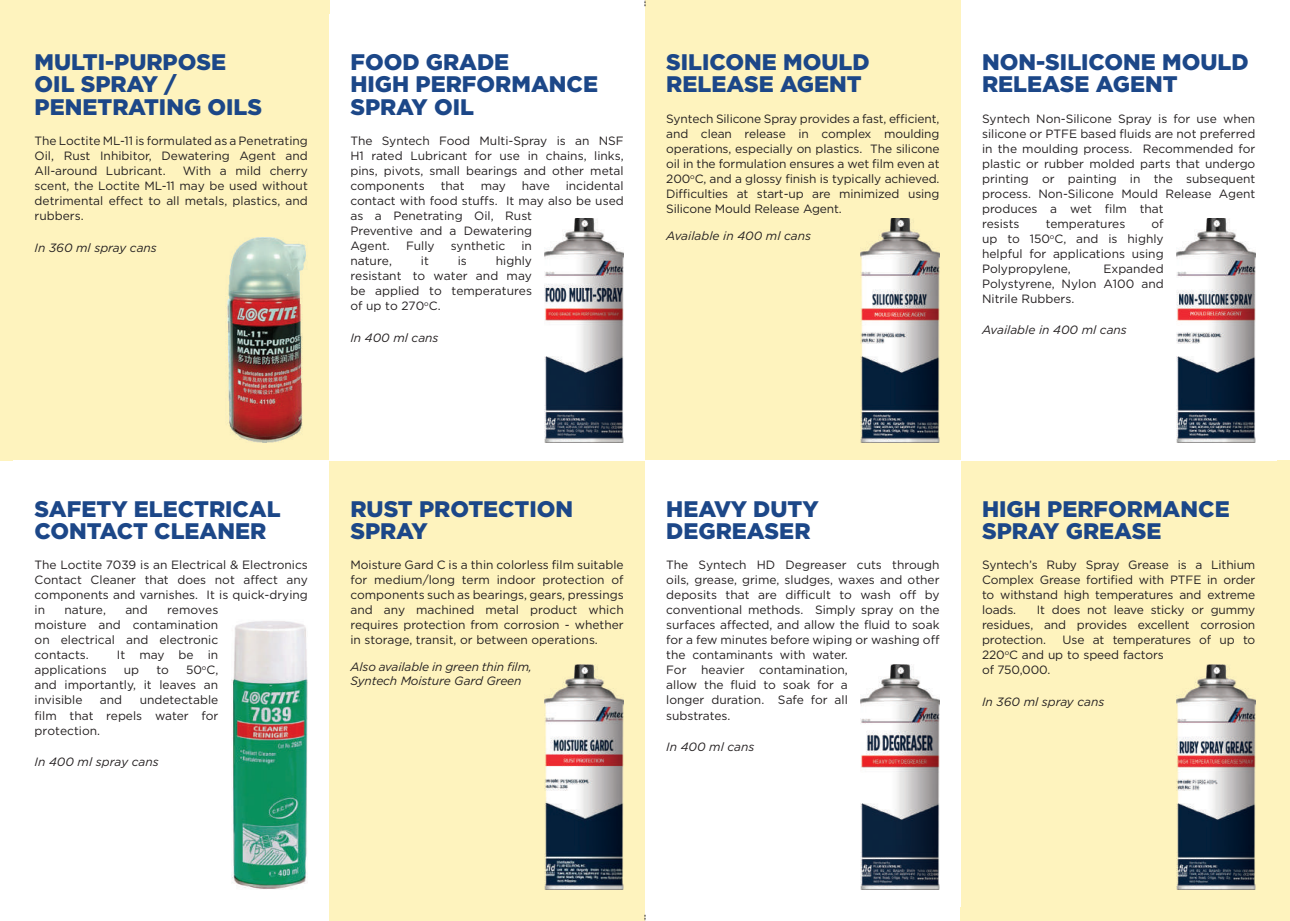
<style>
.page{position:relative;width:1290px;height:921px;background:#fff}
.page>*{position:absolute;margin:0;border:0;box-sizing:border-box;transform-origin:0 0}
.t1{font:900 22.5px/22.5px "Gotham";color:#1c4788}
.t2{font:12px/15px "Gotham";color:#231f20;text-align:justify}
.t3{font:italic 12px/13.5px "Gotham";color:#231f20}
</style>
<div class="page">
<div style="left:645px;top:0;width:315px;height:460px;background:#fef3be"></div>
<div style="left:329px;top:460px;width:316px;height:460px;background:#fef3be"></div>
<div style="left:0;top:0;width:329px;height:460px;background:#fef3be"></div>
<div style="left:960px;top:460px;width:330px;height:460px;background:#fef3be"></div>
<img style="left:860px;top:664px;width:79px;height:225px">
<img style="left:227px;top:237px;width:79px;height:205px">
<img style="left:545px;top:218px;width:79px;height:224px">
<img style="left:860px;top:218px;width:79px;height:224px">
<img style="left:1176px;top:218px;width:79px;height:224px">
<img style="left:1176px;top:664px;width:79px;height:225px">
<img style="left:545px;top:664px;width:79px;height:225px">
<img style="left:231px;top:621px;width:77px;height:268px">
<h1 class="t1" style="left:35px;top:50px;width:229px">MULTI-PURPOSE<br>OIL SPRAY /<br>PENETRATING OILS</h1>
<p class="t2" style="left:35px;top:133px;width:275px">The Loctite ML-11 is formulated as a Penetrating Oil, Rust Inhibitor, Dewatering Agent and All-around Lubricant.</p>
<p class="t2" style="left:35px;top:163px;width:275px;text-indent:148px">With a mild cherry scent, the Loctite ML-11 may be used without detrimental effect to all metals, plastics, and rubbers.</p>
<p class="t3" style="left:35px;top:240px;width:124px">In 360 ml spray cans</p>
<h1 class="t1" style="left:350px;top:50px;width:249px">FOOD GRADE<br>HIGH PERFORMANCE<br>SPRAY OIL</h1>
<p class="t2" style="left:350px;top:133px;width:275px">The Syntech Food Multi-Spray is an NSF H1 rated Lubricant for use in chains, links, pins, pivots, small bearings and other metal components</p>
<p class="t2" style="left:350px;top:178px;width:275px;text-align:left;text-indent:215px">incidental contact with food stuffs. It may also be used as a Penetrating Oil, Rust<br>Preventive and a Dewatering<br>Agent.</p>
<p class="t2" style="left:441px;top:178px;width:25px">that</p>
<p class="t2" style="left:480px;top:178px;width:27px">may</p>
<p class="t2" style="left:522px;top:178px;width:29px">have</p>
<p class="t2" style="left:406px;top:238px;width:30px">Fully</p>
<p class="t2" style="left:451px;top:238px;width:56px">synthetic</p>
<p class="t2" style="left:521px;top:238px;width:12px">in</p>
<p class="t2" style="left:350px;top:253px;width:183px;text-indent:145px">highly resistant to water and may be applied to temperatures of up to 270<sup>o</sup>C.</p>
<p class="t3" style="left:350px;top:330px;width:90px">In 400 ml cans</p>
<p class="t2" style="left:350px;top:253px;width:43px">nature,</p>
<p class="t2" style="left:421px;top:253px;width:10px">it</p>
<p class="t2" style="left:458px;top:253px;width:11px">is</p>
<h1 class="t1" style="left:666px;top:50px;width:205px">SILICONE MOULD<br>RELEASE AGENT</h1>
<p class="t2" style="left:666px;top:110px;width:275px">Syntech Silicone Spray provides a fast, efficient, and clean release in complex moulding operations, especially on plastics. The silicone oil in the formulation ensures a wet film even at 200<sup>o</sup>C, and a glossy finish is typically achieved.<br>Difficulties at start-up are minimized using Silicone Mould Release Agent.</p>
<p class="t3" style="left:666px;top:228px;width:146px">Available in 400 ml cans</p>
<h1 class="t1" style="left:982px;top:50px;width:268px">NON-SILICONE MOULD<br>RELEASE AGENT</h1>
<p class="t2" style="left:982px;top:110px;width:275px;text-align:left">Syntech Non-Silicone Spray is for use when silicone or PTFE based fluids are not preferred in the moulding process. Recommended for plastic or rubber molded parts that undergo printing or painting in the subsequent process. Non-Silicone Mould Release Agent produces a wet film that<br>resists</p>
<p class="t2" style="left:982px;top:215px;width:183px;text-indent:169px">of up to 150<sup>o</sup>C, and is highly helpful for applications using Polypropylene,</p>
<p class="t2" style="left:1045px;top:215px;width:81px">temperatures</p>
<p class="t2" style="left:982px;top:260px;width:183px;text-indent:121px">Expanded Polystyrene, Nylon A100 and Nitrile Rubbers.</p>
<p class="t3" style="left:982px;top:323px;width:146px">Available in 400 ml cans</p>
<h1 class="t1" style="left:35px;top:497px;width:247px">SAFETY ELECTRICAL<br>CONTACT CLEANER</h1>
<p class="t2" style="left:35px;top:557px;width:275px">The Loctite 7039 is an Electrical &amp; Electronics Contact Cleaner that does not affect any components and varnishes. It is quick-drying in</p>
<p class="t2" style="left:65px;top:602px;width:43px">nature,</p>
<p class="t2" style="left:125px;top:602px;width:24px">and</p>
<p class="t2" style="left:35px;top:602px;width:185px;text-indent:132px">removes moisture and contamination on electrical and electronic contacts.</p>
<p class="t2" style="left:117px;top:647px;width:103px">It may be in</p>
<p class="t2" style="left:35px;top:662px;width:74px">applications</p>
<p class="t2" style="left:124px;top:662px;width:17px">up</p>
<p class="t2" style="left:156px;top:662px;width:14px">to</p>
<p class="t2" style="left:35px;top:662px;width:185px;text-indent:151px">50<sup>o</sup>C, and importantly, it leaves an invisible</p>
<p class="t2" style="left:35px;top:692px;width:185px;text-indent:105px">undetectable film that repels water for protection.</p>
<p class="t3" style="left:35px;top:754px;width:126px">In 400 ml spray cans</p>
<p class="t2" style="left:100px;top:692px;width:24px">and</p>
<h1 class="t1" style="left:350px;top:497px;width:224px">RUST PROTECTION<br>SPRAY</h1>
<p class="t2" style="left:350px;top:557px;width:275px">Moisture Gard C is a thin colorless film suitable for medium/long term indoor protection of components such as bearings, gears, pressings and any machined metal product which requires protection from corrosion - whether in storage, transit, or between operations.</p>
<p class="t3" style="left:350px;top:660px;width:183px">Also available in green thin film,<br>Syntech Moisture Gard Green</p>
<h1 class="t1" style="left:666px;top:497px;width:154px">HEAVY DUTY<br>DEGREASER</h1>
<p class="t2" style="left:666px;top:557px;width:275px;text-align:left">The Syntech HD Degreaser cuts through oils, grease, grime, sludges, waxes and other deposits that are difficult to wash off by conventional methods. Simply spray on the surfaces affected, and allow the fluid to soak for a few minutes before wiping or washing off the contaminants with water.<br>For heavier contamination,<br>allow the fluid to soak for a<br>longer duration. Safe for all<br>substrates.</p>
<p class="t3" style="left:666px;top:739px;width:90px">In 400 ml cans</p>
<h1 class="t1" style="left:982px;top:497px;width:249px">HIGH PERFORMANCE<br>SPRAY GREASE</h1>
<p class="t2" style="left:982px;top:557px;width:275px">Syntech’s Ruby Spray Grease is a Lithium Complex Grease fortified with PTFE in order to withstand high temperatures and extreme loads.</p>
<p class="t2" style="left:982px;top:602px;width:275px;text-indent:55px">It does not leave sticky or gummy residues, and provides excellent corrosion protection.</p>
<p class="t2" style="left:982px;top:632px;width:275px;text-align:left;text-indent:80px">Use at temperatures of up to<br>220<sup>o</sup>C and up to speed factors<br>of 750,000.</p>
<p class="t3" style="left:982px;top:694px;width:124px">In 360 ml spray cans</p>
</div>
